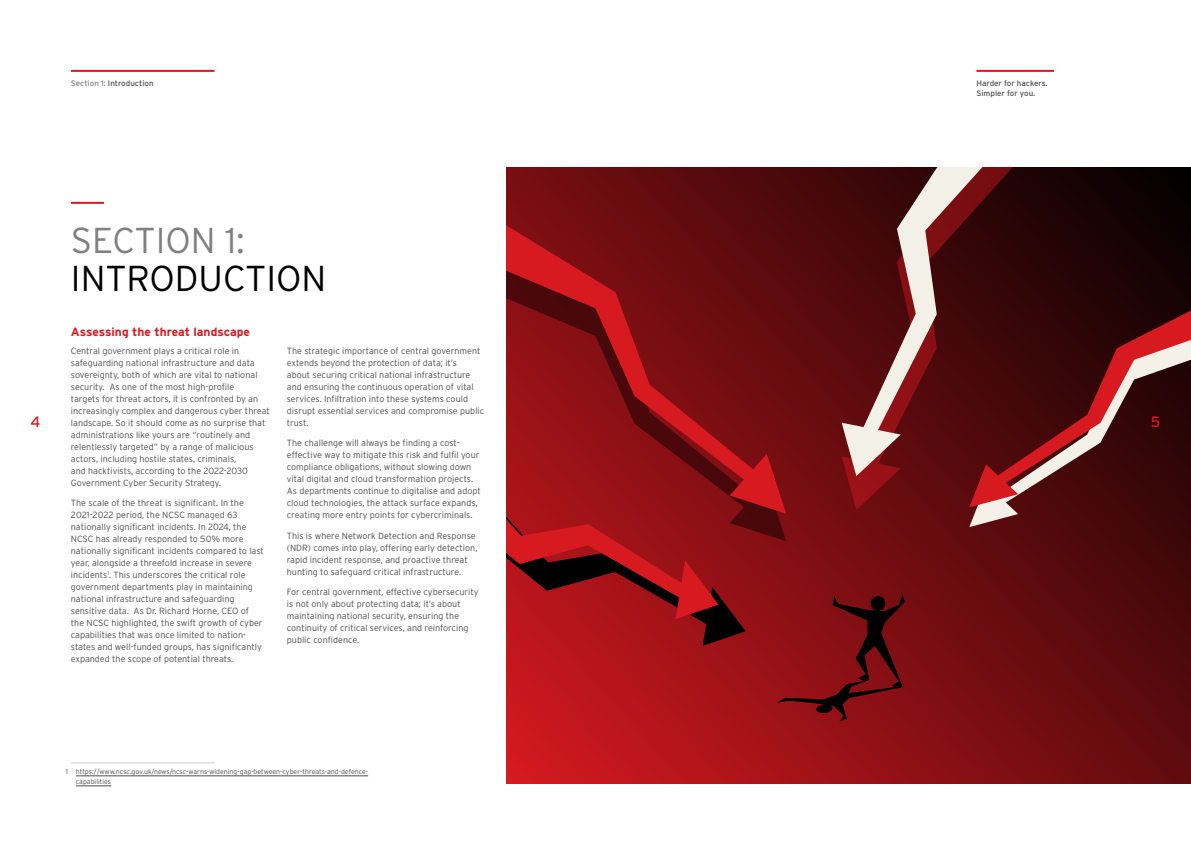
<style>
.page{position:relative;width:1191px;height:842px;background:#fff}
.page>*{position:absolute;margin:0;border:0;box-sizing:border-box;transform-origin:0 0}
.t1{font:300 36px "Interstate";color:#000}
.t2{font:300 36px "Interstate";color:#808080}
.t3{font:15px "Interstate";color:#d71920}
.t4{font:700 12px "Interstate";color:#d71920}
.t5{font:300 9px/12px "Interstate";color:#4d4d4d}
.t6{font:8px/9.6px "Interstate";color:#4d4d4d}
.t7{font:300 7px/10px "Interstate";color:#4d4d4d}
.s1{color:#808080}
</style>
<div class="page">
<svg style="left:506px;top:167px;width:685px;height:617px;background:#750d11"></svg>
<svg style="left:841px;top:167px;width:201px;height:343px;background:#54090c"></svg>
<svg style="left:506px;top:167px;width:280px;height:347px;background:#7d0e12"></svg>
<svg style="left:969px;top:507px;width:222px;height:20px;background:#5d2526"></svg>
<svg style="left:969px;top:236px;width:222px;height:271px;background:#4d1718"></svg>
<svg style="left:841px;top:167px;width:169px;height:309px;background:#682c2d"></svg>
<svg style="left:506px;top:451px;width:239px;height:195px;background:#921015"></svg>
<svg style="left:506px;top:451px;width:212px;height:168px;background:#961116"></svg>
<svg style="left:776px;top:594px;width:128px;height:128px;background:#750d11"></svg>
<hr style="left:71px;top:202px;width:33px;height:2px;background:#d71920">
<hr style="left:71px;top:763px;width:143px;height:1px;background:#ccc">
<hr style="left:76px;top:775px;width:292px;height:1px;background:#4d4d4d">
<hr style="left:76px;top:785px;width:35px;height:1px;background:#4d4d4d">
<hr style="left:71px;top:70px;width:143px;height:2px;background:#d71920">
<hr style="left:976px;top:70px;width:78px;height:2px;background:#d71920">
<p class="t6" style="left:71px;top:79px;width:84px"><span class="s1">Section 1:</span> Introduction</p>
<p class="t6" style="left:976px;top:79px;width:73px">Harder for hackers.<br>Simpler for you.</p>
<h1 class="t2" style="left:71px;top:220px;width:175px">SECTION 1:</h1>
<h1 class="t1" style="left:71px;top:258px;width:257px">INTRODUCTION</h1>
<h3 class="t4" style="left:71px;top:325px;width:180px">Assessing the threat landscape</h3>
<p class="t5" style="left:71px;top:344px;width:200px">Central government plays a critical role in safeguarding national infrastructure and data sovereignty, both of which are vital to national security. As one of the most high-profile<br>targets for threat actors, it is confronted by an increasingly complex and dangerous cyber threat landscape. So it should come as no surprise that administrations like yours are “routinely and relentlessly targeted” by a range of malicious actors, including hostile states, criminals,<br>and hacktivists, according to the 2022-2030<br>Government Cyber Security Strategy.</p>
<p class="t5" style="left:71px;top:497px;width:194px">The scale of the threat is significant. In the 2021-2022 period, the NCSC managed 63 nationally significant incidents. In 2024, the NCSC has already responded to 50% more nationally significant incidents compared to last year, alongside a threefold increase in severe incidents<sup>1</sup>. This underscores the critical role government departments play in maintaining national infrastructure and safeguarding sensitive data. As Dr. Richard Horne, CEO of the NCSC highlighted, the swift growth of cyber capabilities that was once limited to nation&shy;states and well-funded groups, has significantly expanded the scope of potential threats.</p>
<p class="t5" style="left:287px;top:344px;width:199px">The strategic importance of central government extends beyond the protection of data; it’s<br>about securing critical national infrastructure and ensuring the continuous operation of vital services. Infiltration into these systems could disrupt essential services and compromise public trust.</p>
<p class="t5" style="left:287px;top:437px;width:196px">The challenge will always be finding a cost&shy;effective way to mitigate this risk and fulfil your compliance obligations, without slowing down vital digital and cloud transformation projects.<br>As departments continue to digitalise and adopt cloud technologies, the attack surface expands, creating more entry points for cybercriminals.</p>
<p class="t5" style="left:287px;top:529px;width:192px">This is where Network Detection and Response (NDR) comes into play, offering early detection, rapid incident response, and proactive threat hunting to safeguard critical infrastructure.</p>
<p class="t5" style="left:287px;top:586px;width:193px">For central government, effective cybersecurity is not only about protecting data; it’s about maintaining national security, ensuring the continuity of critical services, and reinforcing public confidence.</p>
<h2 class="t3" style="left:30px;top:413px;width:12px">4</h2>
<h2 class="t3" style="left:1150px;top:413px;width:11px">5</h2>
<p class="t7" style="left:76px;top:766px;width:294px;text-indent:-10px">1 https://www.ncsc.gov.uk/news/ncsc-warns-widening-gap-between-cyber-threats-and-defence&shy;capabilities</p>
</div>
